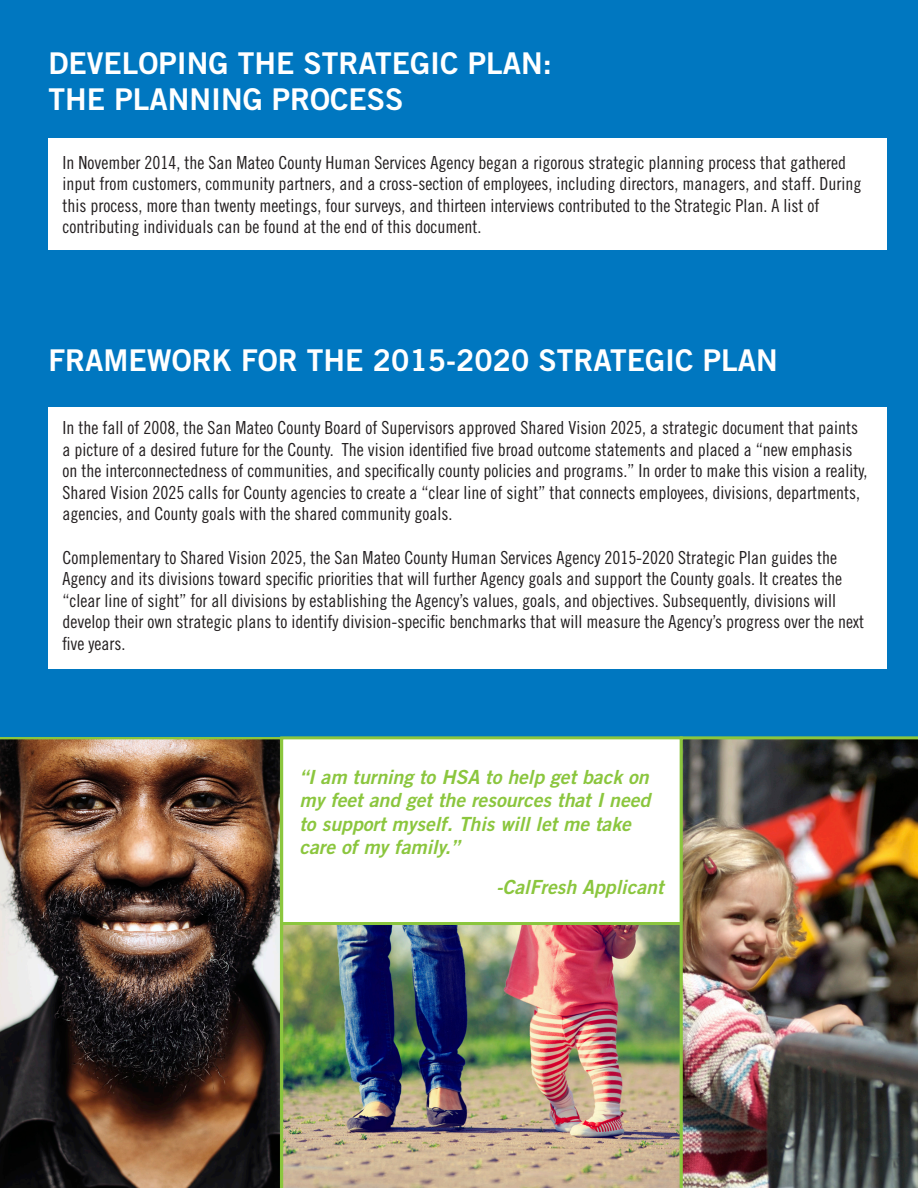
<style>
.page{position:relative;width:918px;height:1188px;background:#fff}
.page>*{position:absolute;margin:0;border:0;box-sizing:border-box;transform-origin:0 0}
.main_heading_white{font:30px "Trade Gothic LT Std Bd 2";color:#fff}
.quote{font:19.5px/23.4px "Trade Gothic LT Std Bd 2 Obl";color:#8bc63e}
.PP_Style_Main{font:18px/21.6px "Trade Gothic LT Std Cn 18";color:#231f20}
</style>
<div class="page">
<img style="left:0;top:736px;width:280px;height:452px">
<div style="left:0;top:0;width:918px;height:736px;background:#0077c0"></div>
<div style="left:49px;top:139px;width:838px;height:111px;background:#fff"></div>
<div style="left:49px;top:407px;width:838px;height:262px;background:#fff"></div>
<div style="left:280px;top:736px;width:403px;height:189px;background:#fff;border:3px solid #8bc63e"></div>
<img style="left:280px;top:922px;width:400px;height:266px">
<img style="left:680px;top:736px;width:238px;height:452px">
<p class="main_heading_white" style="left:49px;top:45px;width:505px">DEVELOPING THE STRATEGIC PLAN:</p>
<p class="main_heading_white" style="left:49px;top:81px;width:356px">THE PLANNING PROCESS</p>
<p class="PP_Style_Main" style="left:63px;top:151px;width:800px">In November 2014, the San Mateo County Human Services Agency began a rigorous strategic planning process that gathered input from customers, community partners, and a cross-section of employees, including directors, managers, and staff. During this process, more than twenty meetings, four surveys, and thirteen interviews contributed to the Strategic Plan. A list of contributing individuals can be found at the end of this document.</p>
<p class="main_heading_white" style="left:49px;top:342px;width:731px">FRAMEWORK FOR THE 2015-2020 STRATEGIC PLAN</p>
<p class="PP_Style_Main" style="left:63px;top:417px;width:807px">In the fall of 2008, the San Mateo County Board of Supervisors approved Shared Vision 2025, a strategic document that paints a picture of a desired future for the County. The vision identified five broad outcome statements and placed a “new emphasis on the interconnectedness of communities, and specifically county policies and programs.” In order to make this vision a reality, Shared Vision 2025 calls for County agencies to create a “clear line of sight” that connects employees, divisions, departments, agencies, and County goals with the shared community goals.</p>
<p class="PP_Style_Main" style="left:63px;top:546px;width:803px">Complementary to Shared Vision 2025, the San Mateo County Human Services Agency 2015-2020 Strategic Plan guides the Agency and its divisions toward specific priorities that will further Agency goals and support the County goals. It creates the “clear line of sight” for all divisions by establishing the Agency’s values, goals, and objectives. Subsequently, divisions will develop their own strategic plans to identify division-specific benchmarks that will measure the Agency’s progress over the next five years.</p>
<p class="quote" style="left:299px;top:765px;width:352px">“I am turning to HSA to help get back on my feet and get the resources that I need to support myself. This will let me take care of my family.”</p>
<p class="quote" style="left:496px;top:876px;width:169px">-CalFresh Applicant</p>
</div>
